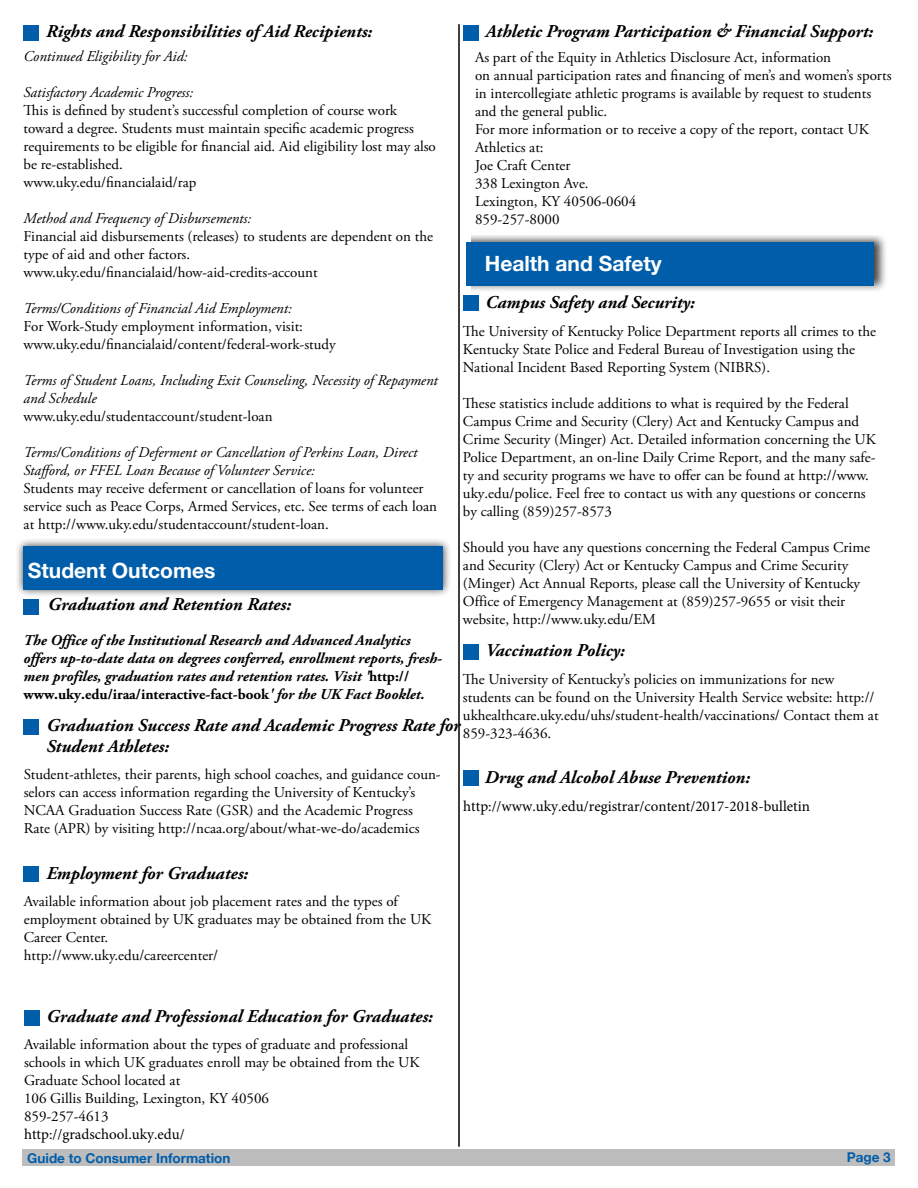
<style>
.page{position:relative;width:918px;height:1188px;background:#fff}
.page>*{position:absolute;margin:0;border:0;box-sizing:border-box;transform-origin:0 0}
.t1{font:700 21px "Helvetica Neue";color:#fff}
.t2{font:italic 700 18px/21.6px "Adobe Garamond Pro";color:#000}
.t3{font:15px/18px "Adobe Garamond Pro";color:#000}
.t4{font:italic 15px/18px "Adobe Garamond Pro";color:#000}
.t5{font:italic 700 15px/18px "Adobe Garamond Pro";color:#000}
.t6{font:15px "Minion Pro";color:#000}
.t7{font:700 13.5px "Helvetica Neue";color:#005daa}
.s1{font-style:normal}
</style>
<div class="page">
<hr style="left:458px;top:24px;width:2px;height:1123px;background:#000">
<div style="left:24px;top:25px;width:15px;height:15px;background:#005daa"></div>
<div style="left:16px;top:538px;width:436px;height:60px;background:#000;opacity:.75"></div>
<div style="left:23px;top:546px;width:420px;height:44px;background:#005daa"></div>
<div style="left:23px;top:599px;width:16px;height:15px;background:#005daa"></div>
<div style="left:24px;top:719px;width:15px;height:16px;background:#005daa"></div>
<div style="left:24px;top:867px;width:15px;height:15px;background:#005daa"></div>
<div style="left:24px;top:1010px;width:15px;height:15px;background:#005daa"></div>
<div style="left:463px;top:25px;width:16px;height:15px;background:#005daa"></div>
<div style="left:471px;top:235px;width:437px;height:60px;background:#000;opacity:.75"></div>
<div style="left:466px;top:242px;width:408px;height:44px;background:#005daa"></div>
<div style="left:463px;top:296px;width:15px;height:15px;background:#005daa"></div>
<div style="left:463px;top:644px;width:15px;height:15px;background:#005daa"></div>
<div style="left:463px;top:771px;width:15px;height:15px;background:#005daa"></div>
<div style="left:22px;top:1149px;width:874px;height:17px;background:#bdbdbd"></div>
<p class="t2" style="left:46px;top:21px;width:328px">Rights and Responsibilities of Aid Recipients:</p>
<p class="t4" style="left:24px;top:48px;width:166px">Continued Eligibility for Aid:</p>
<p class="t4" style="left:24px;top:84px;width:171px">Satisfactory Academic Progress:</p>
<p class="t3" style="left:24px;top:102px;width:414px">This is defined by student’s successful completion of course work toward a degree. Students must maintain specific academic progress requirements to be eligible for financial aid. Aid eligibility lost may also be re-established.<br>www.uky.edu/financialaid/rap</p>
<p class="t4" style="left:24px;top:210px;width:229px">Method and Frequency of Disbursements:</p>
<p class="t3" style="left:24px;top:228px;width:411px">Financial aid disbursements (releases) to students are dependent on the type of aid and other factors. www.uky.edu/financialaid/how-aid-credits-account</p>
<p class="t4" style="left:24px;top:300px;width:270px">Terms/Conditions of Financial Aid Employment:</p>
<p class="t3" style="left:24px;top:318px;width:314px">For Work-Study employment information, visit: www.uky.edu/financialaid/content/federal-work-study</p>
<p class="t4" style="left:24px;top:372px;width:416px">Terms of Student Loans, Including Exit Counseling, Necessity of Repayment and Schedule</p>
<p class="t3" style="left:24px;top:408px;width:250px">www.uky.edu/studentaccount/student-loan</p>
<p class="t4" style="left:24px;top:444px;width:395px">Terms/Conditions of Deferment or Cancellation of Perkins Loan, Direct<br>Stafford, or FFEL Loan Because of Volunteer Service:</p>
<p class="t3" style="left:24px;top:480px;width:415px">Students may receive deferment or cancellation of loans for volunteer service such as Peace Corps, Armed Services, etc. See terms of each loan at http://www.uky.edu/studentaccount/student-loan.</p>
<h1 class="t1" style="left:28px;top:554px;width:189px">Student Outcomes</h1>
<p class="t2" style="left:48px;top:594px;width:245px">Graduation and Retention Rates:</p>
<p class="t2" style="left:486px;top:21px;width:389px">Athletic Program Participation &amp; Financial Support:</p>
<p class="t3" style="left:475px;top:48px;width:418px">As part of the Equity in Athletics Disclosure Act, information<br>on annual participation rates and financing of men’s and women’s sports in intercollegiate athletic programs is available by request to students and the general public.<br>For more information or to receive a copy of the report, contact UK Athletics at:<br>Joe Craft Center<br>338 Lexington Ave.<br>Lexington, KY 40506-0604<br>859-257-8000</p>
<h1 class="t1" style="left:485px;top:247px;width:178px">Health and Safety</h1>
<p class="t2" style="left:486px;top:292px;width:211px">Campus Safety and Security:</p>
<p class="t3" style="left:463px;top:323px;width:415px">The University of Kentucky Police Department reports all crimes to the<br>Kentucky State Police and Federal Bureau of Investigation using the<br>National Incident Based Reporting System (NIBRS).</p>
<p class="t3" style="left:463px;top:395px;width:414px">These statistics include additions to what is required by the Federal Campus Crime and Security (Clery) Act and Kentucky Campus and Crime Security (Minger) Act. Detailed information concerning the UK Police Department, an on-line Daily Crime Report, and the many safe&shy;ty and security programs we have to offer can be found at http://www. uky.edu/police. Feel free to contact us with any questions or concerns by calling (859)257-8573</p>
<p class="t3" style="left:463px;top:539px;width:409px">Should you have any questions concerning the Federal Campus Crime and Security (Clery) Act or Kentucky Campus and Crime Security (Minger) Act Annual Reports, please call the University of Kentucky Office of Emergency Management at (859)257-9655 or visit their website, http://www.uky.edu/EM</p>
<p class="t5" style="left:24px;top:632px;width:420px">The Office of the Institutional Research and Advanced Analytics offers up-to-date data on degrees conferred, enrollment reports, fresh&shy;men profiles, graduation rates and retention rates. Visit '<span class="s1">http:// www.uky.edu/iraa/interactive-fact-book</span>' for the UK Fact Booklet.</p>
<p class="t2" style="left:486px;top:640px;width:141px">Vaccination Policy:</p>
<p class="t3" style="left:463px;top:671px;width:417px">The University of Kentucky’s policies on immunizations for new students can be found on the University Health Service website: http:// ukhealthcare.uky.edu/uhs/student-health/vaccinations/ Contact them at 859-323-4636.</p>
<p class="t2" style="left:485px;top:766px;width:267px">Drug and Alcohol Abuse Prevention:</p>
<p class="t6" style="left:463px;top:796px;width:348px">http://www.uky.edu/registrar/content/2017-2018-bulletin</p>
<p class="t2" style="left:46px;top:714px;width:416px">Graduation Success Rate and Academic Progress Rate for<br>Student Athletes:</p>
<p class="t3" style="left:24px;top:766px;width:418px">Student-athletes, their parents, high school coaches, and guidance coun&shy;selors can access information regarding the University of Kentucky’s NCAA Graduation Success Rate (GSR) and the Academic Progress Rate (APR) by visiting http://ncaa.org/about/what-we-do/academics</p>
<p class="t2" style="left:46px;top:863px;width:203px">Employment for Graduates:</p>
<p class="t3" style="left:24px;top:892px;width:409px">Available information about job placement rates and the types of employment obtained by UK graduates may be obtained from the UK Career Center.<br>http://www.uky.edu/careercenter/</p>
<p class="t2" style="left:47px;top:1006px;width:388px">Graduate and Professional Education for Graduates:</p>
<p class="t3" style="left:24px;top:1035px;width:397px">Available information about the types of graduate and professional schools in which UK graduates enroll may be obtained from the UK Graduate School located at<br>106 Gillis Building, Lexington, KY 40506<br>859-257-4613</p>
<p class="t6" style="left:24px;top:1124px;width:162px">http://gradschool.uky.edu/</p>
<p class="t7" style="left:27px;top:1148px;width:205px">Guide to Consumer Information</p>
<p class="t7" style="left:847px;top:1146px;width:46px">Page 3</p>
</div>
